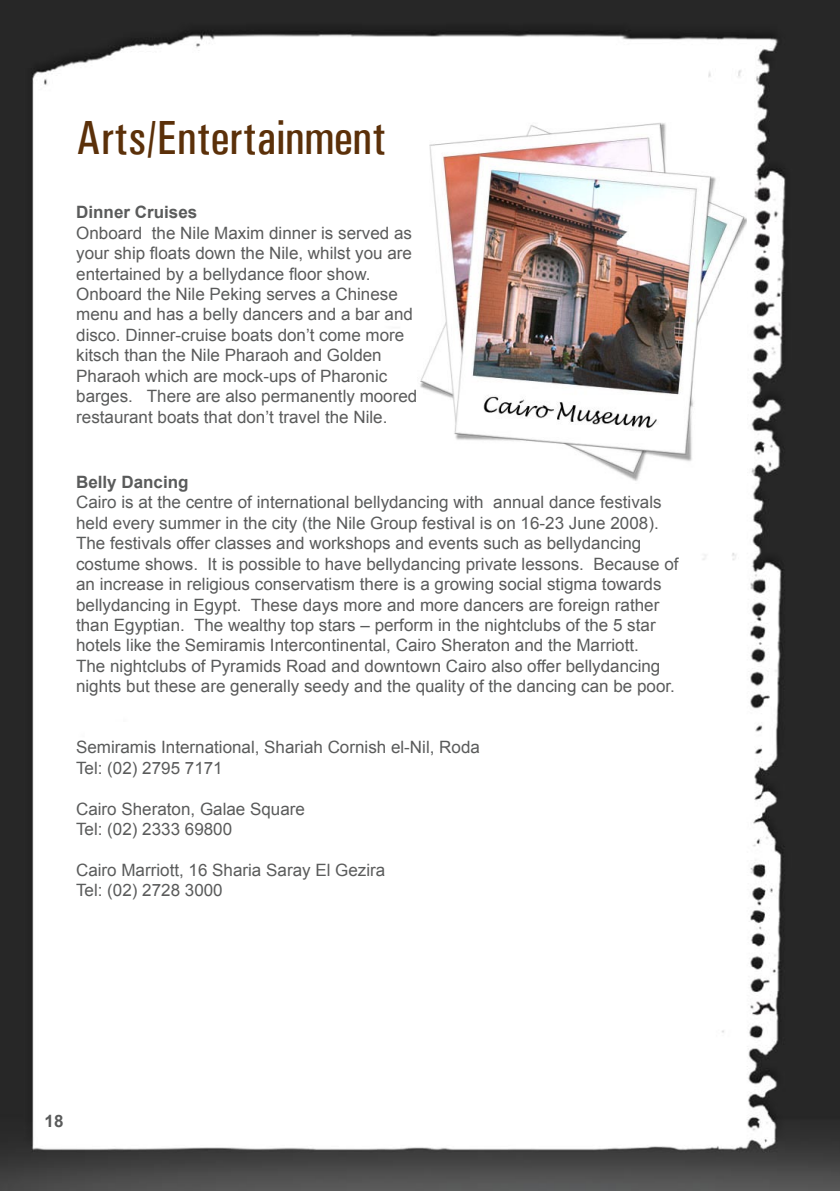
<style>
.page{position:relative;width:840px;height:1191px;background:#fff}
.page>*{position:absolute;margin:0;border:0;box-sizing:border-box;transform-origin:0 0}
.t1{font:500 condensed 48px "Univers";color:#5b3009}
.t2{font:17px/20.4px "Arial";color:#5a5b5b}
.t3{font:700 17px "Arial";color:#5a5b5b}
</style>
<div class="page">
<img style="left:1px;top:0;width:838px;height:1190px">
<img style="left:417px;top:116px;width:328px;height:367px">
<h1 class="t1" style="left:76px;top:110px;width:311px">Arts/Entertainment</h1>
<p class="t3" style="left:76px;top:201px;width:122px">Dinner Cruises</p>
<p class="t2" style="left:76px;top:223px;width:342px">Onboard the Nile Maxim dinner is served as your ship floats down the Nile, whilst you are entertained by a bellydance floor show.<br>Onboard the Nile Peking serves a Chinese menu and has a belly dancers and a bar and disco. Dinner-cruise boats don’t come more kitsch than the Nile Pharaoh and Golden Pharaoh which are mock-ups of Pharonic barges. There are also permanently moored restaurant boats that don’t travel the Nile.</p>
<p class="t3" style="left:76px;top:471px;width:114px">Belly Dancing</p>
<p class="t2" style="left:76px;top:492px;width:603px">Cairo is at the centre of international bellydancing with annual dance festivals held every summer in the city (the Nile Group festival is on 16-23 June 2008).<br>The festivals offer classes and workshops and events such as bellydancing costume shows. It is possible to have bellydancing private lessons. Because of an increase in religious conservatism there is a growing social stigma towards bellydancing in Egypt. These days more and more dancers are foreign rather than Egyptian. The wealthy top stars – perform in the nightclubs of the 5 star hotels like the Semiramis Intercontinental, Cairo Sheraton and the Marriott.<br>The nightclubs of Pyramids Road and downtown Cairo also offer bellydancing nights but these are generally seedy and the quality of the dancing can be poor.</p>
<p class="t2" style="left:76px;top:737px;width:405px">Semiramis International, Shariah Cornish el-Nil, Roda<br>Tel: (02) 2795 7171</p>
<p class="t2" style="left:76px;top:798px;width:230px">Cairo Sheraton, Galae Square<br>Tel: (02) 2333 69800</p>
<p class="t2" style="left:76px;top:859px;width:310px">Cairo Marriott, 16 Sharia Saray El Gezira<br>Tel: (02) 2728 3000</p>
<p class="t3" style="left:44px;top:1110px;width:20px">18</p>
</div>
